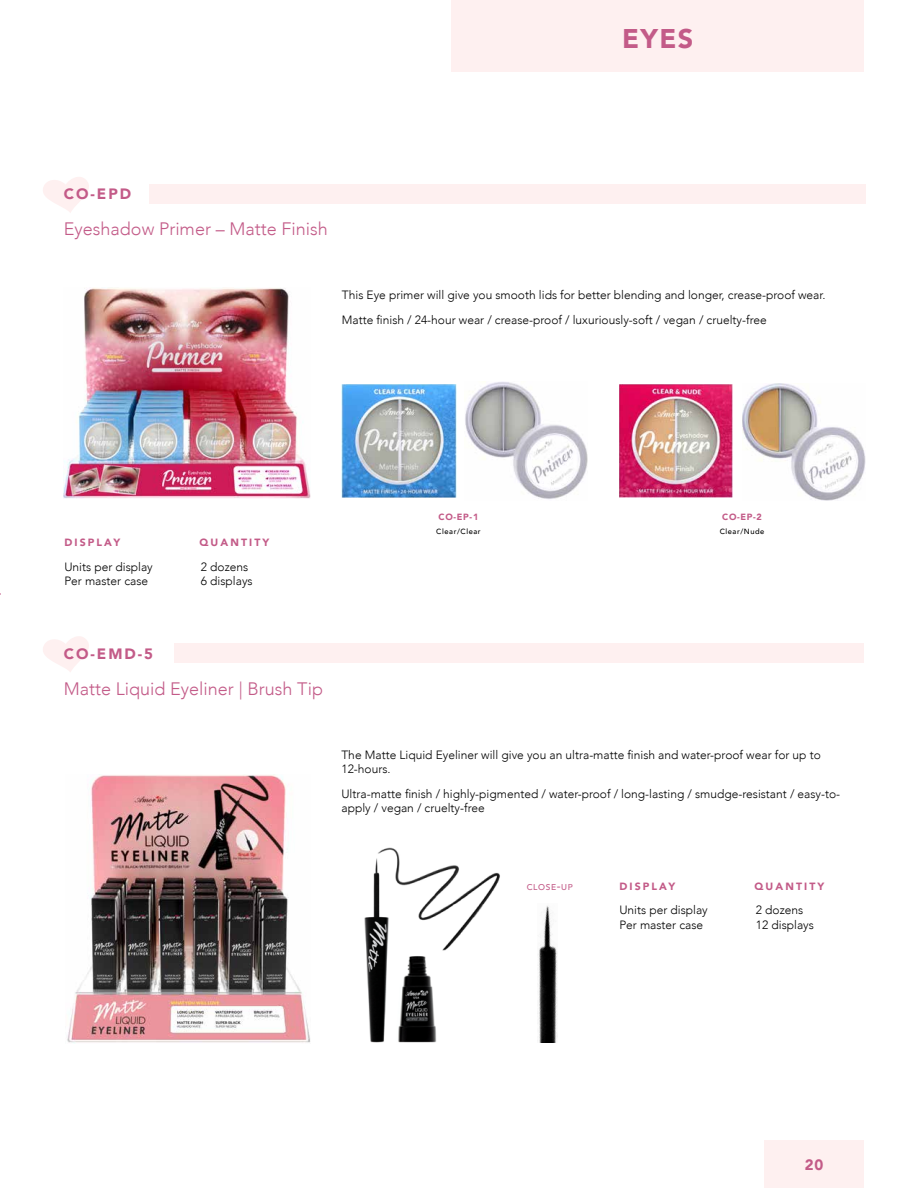
<style>
.page{position:relative;width:918px;height:1188px;background:#fff}
.page>*{position:absolute;margin:0;border:0;box-sizing:border-box;transform-origin:0 0}
.t1{font:900 27px "Avenir";color:#c35b88}
.t2{font:300 18px "Avenir";color:#c35b88}
.t3{font:900 15px "Avenir";letter-spacing:.13em;color:#c35b88}
.t4{font:300 12px/14.4px "Avenir";color:#000}
.t5{font:900 10.5px "Avenir";letter-spacing:.2em;color:#c35b88}
.t6{font:900 9px "Avenir";letter-spacing:.075em;color:#c35b88}
.t7{font:500 8.4px "Avenir";letter-spacing:.07em;color:#c35b88}
.t8{font:500 7.5px "Avenir";letter-spacing:.075em;color:#000}
.s1{font-size:12px}
</style>
<div class="page">
<div style="left:764px;top:1141px;width:100px;height:47px;background:#fef0f0"></div>
<div style="left:451px;top:0;width:413px;height:72px;background:#fef0f0"></div>
<svg style="left:43px;top:636px;width:46px;height:36px"></svg>
<div style="left:175px;top:644px;width:689px;height:19px;background:#fef0f0"></div>
<img style="left:67px;top:774px;width:243px;height:269px">
<img style="left:364px;top:847px;width:136px;height:196px">
<img style="left:538px;top:906px;width:19px;height:136px">
<svg style="left:43px;top:177px;width:46px;height:36px"></svg>
<div style="left:149px;top:184px;width:717px;height:20px;background:#fef0f0"></div>
<img style="left:63px;top:288px;width:247px;height:211px">
<img style="left:465px;top:381px;width:123px;height:118px">
<img style="left:342px;top:384px;width:114px;height:113px">
<img style="left:619px;top:384px;width:113px;height:113px">
<img style="left:742px;top:383px;width:123px;height:117px">
<h1 class="t1" style="left:622px;top:15px;width:73px">EYES</h1>
<p class="t3" style="left:64px;top:181px;width:69px">CO-EPD</p>
<h2 class="t2" style="left:64px;top:218px;width:265px">Eyeshadow Primer – Matte Finish</h2>
<p class="t4" style="left:342px;top:283px;width:485px;line-height:24.9px">This Eye primer will give you smooth lids for better blending and longer, crease-proof wear.<br>Matte finish / 24-hour wear / crease-proof / luxuriously-soft / vegan / cruelty-free</p>
<p class="t5" style="left:64px;top:534px;width:57px">DISPLAY</p>
<p class="t5" style="left:200px;top:534px;width:71px">QUANTITY</p>
<p class="t4" style="left:64px;top:559px;width:90px">Units per display</p>
<p class="t4" style="left:201px;top:559px;width:49px">2 dozens</p>
<p class="t4" style="left:64px;top:574px;width:85px">Per master case</p>
<p class="t4" style="left:201px;top:574px;width:53px">6 displays</p>
<p class="t6" style="left:439px;top:509px;width:41px">CO-EP-1</p>
<p class="t6" style="left:722px;top:509px;width:41px">CO-EP-2</p>
<p class="t8" style="left:436px;top:525px;width:46px">Clear/Clear</p>
<p class="t8" style="left:720px;top:525px;width:46px">Clear/Nude</p>
<p class="t3" style="left:64px;top:641px;width:91px">CO-EMD-5</p>
<h2 class="t2" style="left:64px;top:678px;width:261px">Matte Liquid Eyeliner | Brush Tip</h2>
<p class="t4" style="left:341px;top:747px;width:481px">The Matte Liquid Eyeliner will give you an ultra-matte finish and water-proof wear for up to<br>12-hours.</p>
<p class="t4" style="left:341px;top:787px;width:500px">Ultra-matte finish / highly-pigmented / water-proof / long-lasting / smudge-resistant / easy-to&shy;apply / vegan / cruelty-free</p>
<p class="t7" style="left:527px;top:880px;width:47px">CLOSE<span class="s1">-</span>UP</p>
<p class="t5" style="left:619px;top:878px;width:57px">DISPLAY</p>
<p class="t5" style="left:755px;top:878px;width:71px">QUANTITY</p>
<p class="t4" style="left:619px;top:903px;width:90px">Units per display</p>
<p class="t4" style="left:756px;top:903px;width:49px">2 dozens</p>
<p class="t4" style="left:619px;top:918px;width:85px">Per master case</p>
<p class="t4" style="left:756px;top:918px;width:60px">12 displays</p>
<p class="t3" style="left:805px;top:1152px;width:20px">20</p>
</div>
